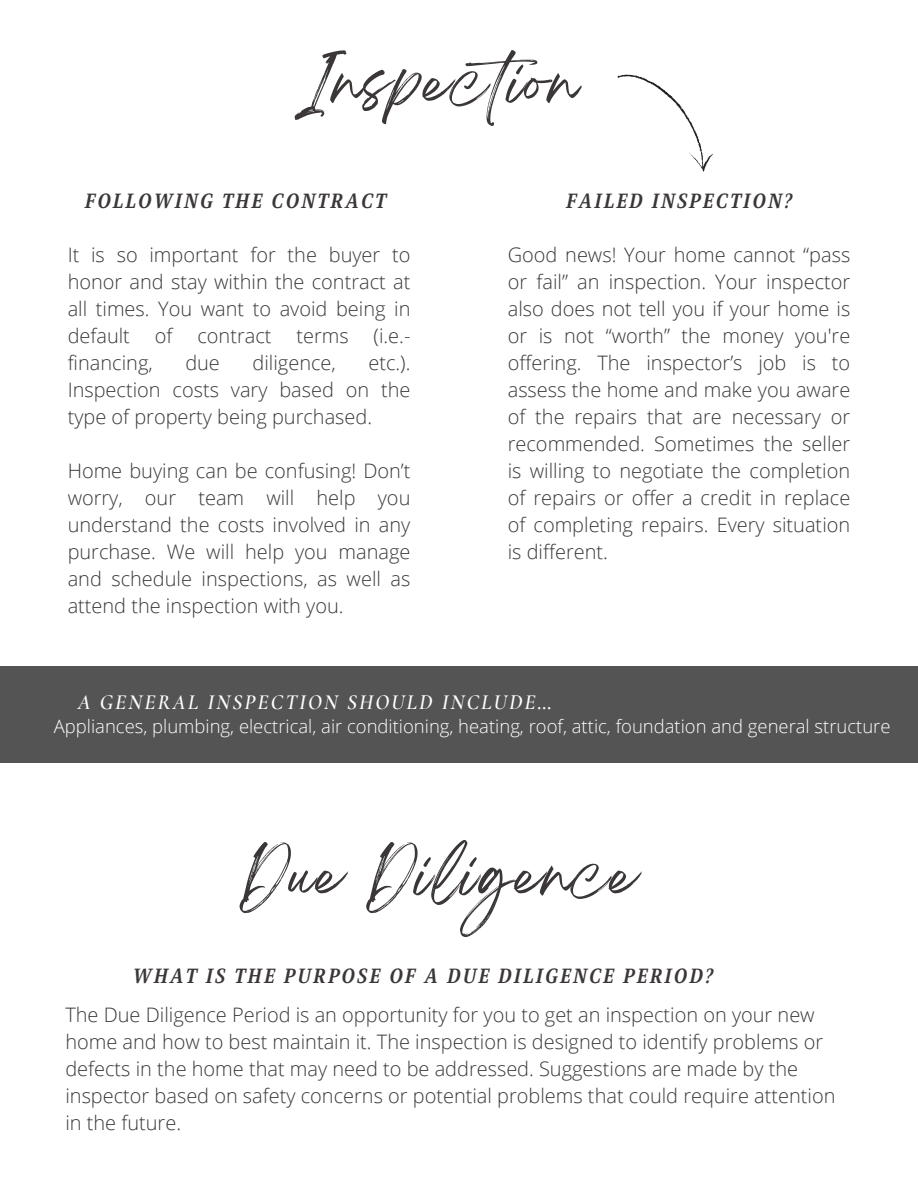
<style>
.page{position:relative;width:918px;height:1188px;background:#fff}
.page>*{position:absolute;margin:0;border:0;box-sizing:border-box;transform-origin:0 0}
.t1{font:51.3px "Breathing";letter-spacing:.03em;color:#3b3737}
.t2{font:italic 700 21.15px "Singel";letter-spacing:.1em;color:#3b3737}
.t3{font:italic 600 21.15px "Cormorant Garamond";letter-spacing:.1em;color:#fff}
.t4{font:300 19.95px/27px "Open Sans";color:#3b3737;text-align:justify}
.t5{font:300 18.45px "Open Sans";color:#fff}
</style>
<div class="page">
<div style="left:0;top:666px;width:918px;height:96px;background:#545454"></div>
<svg style="left:617px;top:74px;width:97px;height:98px"></svg>
<h2 class="t1" style="left:294px;top:67px;width:285px">Inspection</h2>
<h3 class="t2" style="left:85px;top:189px;width:303px">FOLLOWING THE CONTRACT</h3>
<h3 class="t4" style="left:68px;top:241px;width:344px">It is so important for the buyer to honor and stay within the contract at all times. You want to avoid being in default of contract terms (i.e.- financing,</h3>
<h3 class="t4" style="left:185px;top:349px;width:36px">due</h3>
<h3 class="t4" style="left:253px;top:349px;width:85px">diligence,</h3>
<h3 class="t4" style="left:68px;top:349px;width:344px;text-indent:301px">etc.).<br>Inspection costs vary based on the type of property being purchased.</h3>
<h2 class="t4" style="left:68px;top:457px;width:344px">Home buying can be confusing! Don’t worry, our team will help you understand the costs involved in any purchase. We will help you manage and schedule inspections, as well as attend the inspection with you.</h2>
<h3 class="t2" style="left:566px;top:189px;width:227px">FAILED INSPECTION?</h3>
<h2 class="t4" style="left:508px;top:241px;width:344px">Good news! Your home cannot “pass or fail” an inspection. Your inspector also does not tell you if your home is or is not “worth” the money you're offering. The inspector’s job is to assess the home and make you aware of the repairs that are necessary or recommended. Sometimes the seller is willing to negotiate the completion of repairs or offer a credit in replace of completing repairs. Every situation is different.</h2>
<p class="t3" style="left:78px;top:690px;width:476px">A GENERAL INSPECTION SHOULD INCLUDE…</p>
<h2 class="t5" style="left:54px;top:714px;width:838px">Appliances, plumbing, electrical, air conditioning, heating, roof, attic, foundation and general structure</h2>
<h1 class="t1" style="left:240px;top:860px;width:398px">Due Diligence</h1>
<h1 class="t2" style="left:133px;top:963px;width:581px">WHAT IS THE PURPOSE OF A DUE DILIGENCE PERIOD?</h1>
<p class="t4" style="left:65px;top:1000px;width:772px;text-align:left">The Due Diligence Period is an opportunity for you to get an inspection on your new home and how to best maintain it. The inspection is designed to identify problems or defects in the home that may need to be addressed. Suggestions are made by the inspector based on safety concerns or potential problems that could require attention in the future.</p>
</div>
